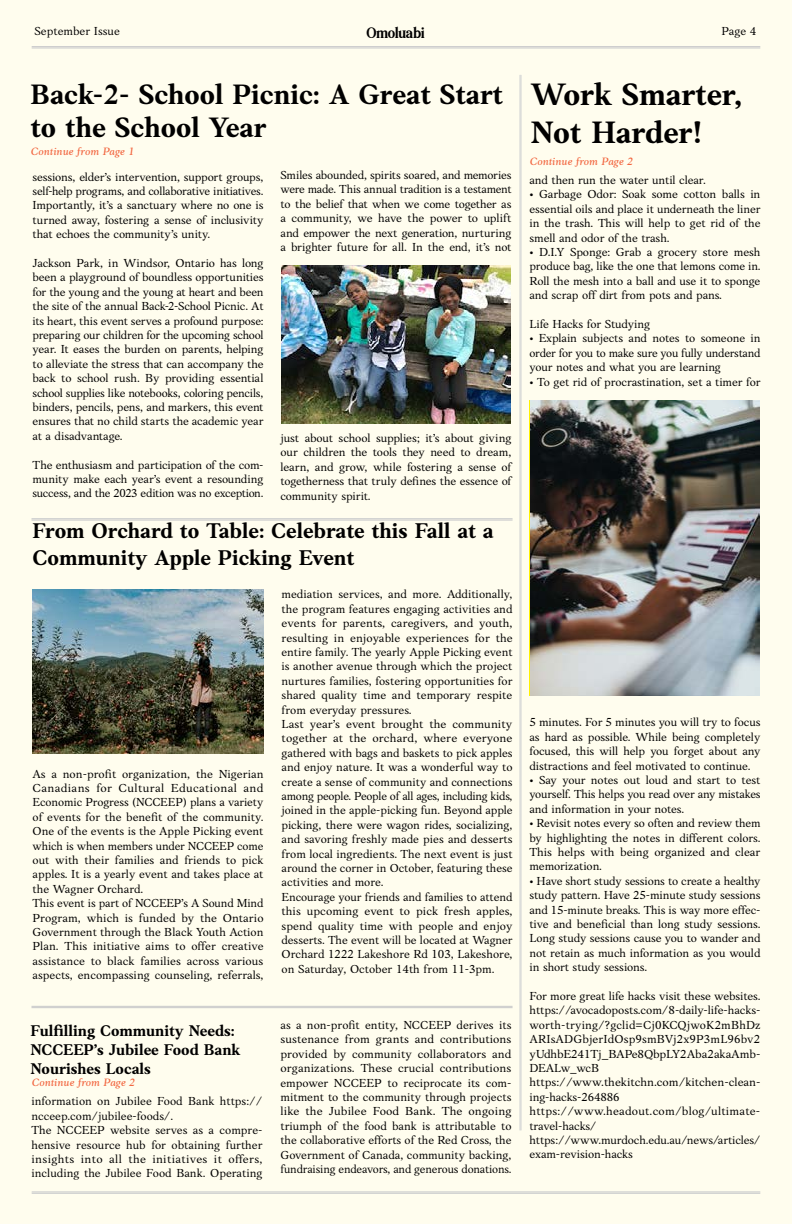
<style>
.page{position:relative;width:792px;height:1224px;background:#fffdee}
.page>*{position:absolute;margin:0;border:0;box-sizing:border-box;transform-origin:0 0}
.t1{font:700 32px/38.4px "Anko Personal Use";color:#000}
.t2{font:700 29px/33px "Anko Personal Use";color:#000}
.t3{font:700 22px/26.4px "Anko Personal Use";color:#000}
.t4{font:18px "Pioggia";letter-spacing:-.02em;color:#000}
.t5{font:700 16px/19.2px "Anko Personal Use";color:#000}
.t6{font:12px/14.4px "Anko Personal Use";letter-spacing:-.005em;color:#000;text-align:justify}
.t7{font:italic 500 11px "Anko Personal Use";color:#f26842}
</style>
<div class="page">
<hr style="left:32px;top:46px;width:728px;height:1px;background:#c7c8ca">
<hr style="left:32px;top:48px;width:728px;height:1px;background:#c7c8ca">
<hr style="left:32px;top:1192px;width:728px;height:1px;background:#c7c8ca">
<hr style="left:32px;top:1193px;width:728px;height:1px;background:#c7c8ca">
<hr style="left:32px;top:1006px;width:481px;height:1px;background:#c7c8ca">
<hr style="left:32px;top:1007px;width:481px;height:1px;background:#c7c8ca">
<hr style="left:32px;top:518px;width:481px;height:1px;background:#c7c8ca">
<hr style="left:32px;top:520px;width:481px;height:1px;background:#c7c8ca">
<img style="left:281px;top:265px;width:230px;height:158px">
<hr style="left:521px;top:75px;width:1px;height:1055px;background:#d1d3d4">
<hr style="left:520px;top:75px;width:1px;height:1055px;background:#d1d3d4">
<img style="left:531px;top:400px;width:228px;height:296px">
<img style="left:33px;top:589px;width:231px;height:164px">
<p class="t6" style="left:35px;top:24px;width:87px">September Issue</p>
<h3 class="t4" style="left:367px;top:26px;width:60px">Omoluabi</h3>
<p class="t6" style="left:722px;top:24px;width:36px">Page 4</p>
<h2 class="t2" style="left:31px;top:78px;width:474px">Back-2- School Picnic: A Great Start to the School Year</h2>
<p class="t7" style="left:31px;top:146px;width:105px">Continue from Page 1</p>
<p class="t6" style="left:33px;top:169px;width:233px">sessions, elder’s intervention, support groups, self-help programs, and collaborative initiatives.<br>Importantly, it’s a sanctuary where no one is turned away, fostering a sense of inclusivity that echoes the community’s unity.</p>
<p class="t6" style="left:33px;top:256px;width:233px">Jackson Park, in Windsor, Ontario has long been a playground of boundless opportunities for the young and the young at heart and been the site of the annual Back-2-School Picnic. At its heart, this event serves a profound purpose: preparing our children for the upcoming school year. It eases the burden on parents, helping to alleviate the stress that can accompany the back to school rush. By providing essential school supplies like notebooks, coloring pencils, binders, pencils, pens, and markers, this event ensures that no child starts the academic year at a disadvantage.</p>
<p class="t6" style="left:33px;top:457px;width:233px">The enthusiasm and participation of the com&shy;munity make each year’s event a resounding success, and the 2023 edition was no exception.</p>
<p class="t6" style="left:280px;top:168px;width:233px">Smiles abounded, spirits soared, and memories were made. This annual tradition is a testament to the belief that when we come together as a community, we have the power to uplift and empower the next generation, nurturing a brighter future for all. In the end, it’s not</p>
<p class="t6" style="left:280px;top:431px;width:233px">just about school supplies; it’s about giving our children the tools they need to dream, learn, and grow, while fostering a sense of togetherness that truly defines the essence of community spirit.</p>
<h3 class="t3" style="left:33px;top:518px;width:463px">From Orchard to Table: Celebrate this Fall at a<br>Community Apple Picking Event</h3>
<p class="t6" style="left:33px;top:766px;width:233px;text-align:left">As a non-profit organization, the Nigerian Canadians for Cultural Educational and Economic Progress (NCCEEP) plans a variety of events for the benefit of the community.<br>One of the events is the Apple Picking event which is when members under NCCEEP come out with their families and friends to pick apples. It is a yearly event and takes place at the Wagner Orchard.<br>This event is part of NCCEEP’s A Sound Mind Program, which is funded by the Ontario Government through the Black Youth Action Plan. This initiative aims to offer creative assistance to black families across various aspects, encompassing counseling, referrals,</p>
<h3 class="t5" style="left:31px;top:1021px;width:211px">Fulfilling Community Needs:<br>NCCEEP’s Jubilee Food Bank<br>Nourishes Locals</h3>
<p class="t6" style="left:32px;top:1094px;width:233px;text-align:left">information on Jubilee Food Bank https:// ncceep.com/jubilee-foods/.<br>The NCCEEP website serves as a compre&shy;hensive resource hub for obtaining further insights into all the initiatives it offers, including the Jubilee Food Bank. Operating</p>
<p class="t7" style="left:31px;top:1076px;width:105px">Continue from Page 2</p>
<p class="t6" style="left:282px;top:587px;width:233px;text-align:left">mediation services, and more. Additionally, the program features engaging activities and events for parents, caregivers, and youth, resulting in enjoyable experiences for the entire family. The yearly Apple Picking event is another avenue through which the project nurtures families, fostering opportunities for shared quality time and temporary respite from everyday pressures.<br>Last year’s event brought the community together at the orchard, where everyone gathered with bags and baskets to pick apples and enjoy nature. It was a wonderful way to create a sense of community and connections among people. People of all ages, including kids, joined in the apple-picking fun. Beyond apple picking, there were wagon rides, socializing, and savoring freshly made pies and desserts from local ingredients. The next event is just around the corner in October, featuring these activities and more.<br>Encourage your friends and families to attend this upcoming event to pick fresh apples, spend quality time with people and enjoy desserts. The event will be located at Wagner Orchard 1222 Lakeshore Rd 103, Lakeshore, on Saturday, October 14th from 11-3pm.</p>
<p class="t6" style="left:280px;top:1018px;width:233px">as a non-profit entity, NCCEEP derives its sustenance from grants and contributions provided by community collaborators and organizations. These crucial contributions empower NCCEEP to reciprocate its com&shy;mitment to the community through projects like the Jubilee Food Bank. The ongoing triumph of the food bank is attributable to the collaborative efforts of the Red Cross, the Government of Canada, community backing, fundraising endeavors, and generous donations.</p>
<h1 class="t1" style="left:531px;top:75px;width:213px">Work Smarter,<br>Not Harder!</h1>
<p class="t6" style="left:530px;top:173px;width:178px">and then run the water until clear.</p>
<p class="t6" style="left:530px;top:187px;width:233px">• Garbage Odor: Soak some cotton balls in essential oils and place it underneath the liner in the trash. This will help to get rid of the smell and odor of the trash.</p>
<p class="t6" style="left:530px;top:245px;width:233px">• D.I.Y Sponge: Grab a grocery store mesh produce bag, like the one that lemons come in.<br>Roll the mesh into a ball and use it to sponge and scrap off dirt from pots and pans.</p>
<p class="t6" style="left:530px;top:317px;width:122px">Life Hacks for Studying</p>
<p class="t6" style="left:530px;top:331px;width:233px">• Explain subjects and notes to someone in order for you to make sure you fully understand your notes and what you are learning</p>
<p class="t6" style="left:530px;top:374px;width:233px">• To get rid of procrastination, set a timer for</p>
<p class="t7" style="left:530px;top:155px;width:105px">Continue from Page 2</p>
<p class="t6" style="left:530px;top:715px;width:233px">5 minutes. For 5 minutes you will try to focus as hard as possible. While being completely focused, this will help you forget about any distractions and feel motivated to continue.</p>
<p class="t6" style="left:530px;top:773px;width:233px">• Say your notes out loud and start to test yourself. This helps you read over any mistakes and information in your notes.</p>
<p class="t6" style="left:530px;top:816px;width:233px">• Revisit notes every so often and review them by highlighting the notes in different colors.<br>This helps with being organized and clear memorization.</p>
<p class="t6" style="left:530px;top:874px;width:233px">• Have short study sessions to create a healthy study pattern. Have 25-minute study sessions and 15-minute breaks. This is way more effec&shy;tive and beneficial than long study sessions.<br>Long study sessions cause you to wander and not retain as much information as you would in short study sessions.</p>
<p class="t6" style="left:530px;top:989px;width:233px;text-align:left">For more great life hacks visit these websites. https://avocadoposts.com/8-daily-life-hacks&shy;worth-trying/?gclid=Cj0KCQjwoK2mBhDz ARIsADGbjerIdOsp9smBVj2x9P3mL96bv2 yUdhbE241Tj_BAPe8QbpLY2Aba2akaAmb-DEALw_wcB https://www.thekitchn.com/kitchen-clean&shy;ing-hacks-264886 https://www.headout.com/blog/ultimate&shy;travel-hacks/ https://www.murdoch.edu.au/news/articles/ exam-revision-hacks</p>
</div>
